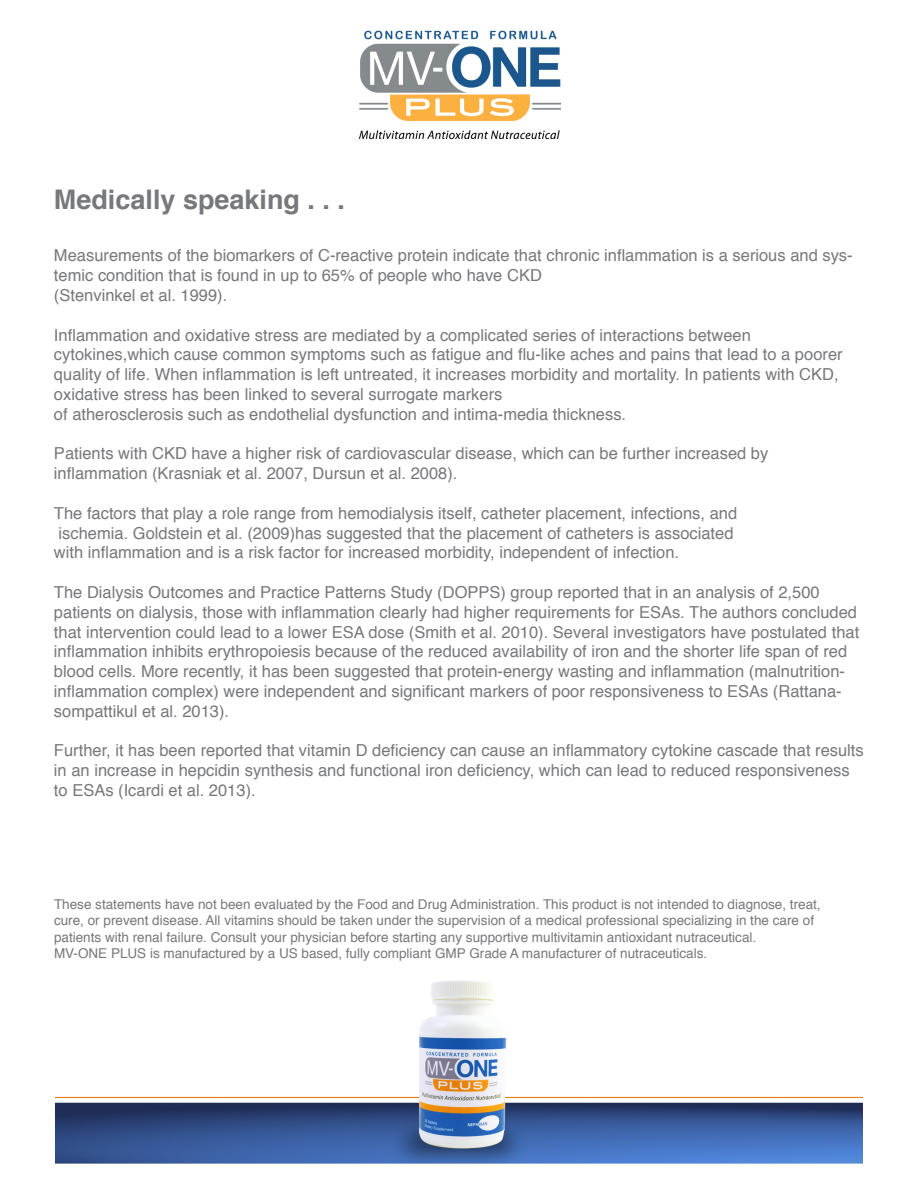
<style>
.page{position:relative;width:918px;height:1188px;background:#fff}
.page>*{position:absolute;margin:0;border:0;box-sizing:border-box;transform-origin:0 0}
.t1{font:700 27px "Helvetica";color:#76787b}
.t2{font:16.5px/19.8px "Helvetica";color:#76787b}
.t3{font:13.5px "Helvetica";color:#76787b}
</style>
<div class="page">
<img style="left:56px;top:980px;width:807px;height:183px">
<img style="left:359px;top:30px;width:201px;height:109px">
<p class="t1" style="left:54px;top:178px;width:293px">Medically speaking . . .</p>
<p class="t2" style="left:54px;top:246px;width:800px">Measurements of the biomarkers of C-reactive protein indicate that chronic inflammation is a serious and sys&shy;temic condition that is found in up to 65% of people who have CKD</p>
<p class="t2" style="left:54px;top:286px;width:175px">(Stenvinkel et al. 1999).</p>
<p class="t2" style="left:54px;top:325px;width:790px">Inflammation and oxidative stress are mediated by a complicated series of interactions between cytokines,which cause common symptoms such as fatigue and flu-like aches and pains that lead to a poorer quality of life. When inflammation is left untreated, it increases morbidity and mortality. In patients with CKD, oxidative stress has been linked to several surrogate markers</p>
<p class="t2" style="left:54px;top:405px;width:574px">of atherosclerosis such as endothelial dysfunction and intima-media thickness.</p>
<p class="t2" style="left:54px;top:444px;width:716px">Patients with CKD have a higher risk of cardiovascular disease, which can be further increased by</p>
<p class="t2" style="left:54px;top:464px;width:405px">inflammation (Krasniak et al. 2007, Dursun et al. 2008).</p>
<p class="t2" style="left:54px;top:504px;width:685px">The factors that play a role range from hemodialysis itself, catheter placement, infections, and</p>
<p class="t2" style="left:59px;top:523px;width:676px">ischemia. Goldstein et al. (2009)has suggested that the placement of catheters is associated</p>
<p class="t2" style="left:54px;top:543px;width:627px">with inflammation and is a risk factor for increased morbidity, independent of infection.</p>
<p class="t2" style="left:54px;top:583px;width:807px">The Dialysis Outcomes and Practice Patterns Study (DOPPS) group reported that in an analysis of 2,500 patients on dialysis, those with inflammation clearly had higher requirements for ESAs. The authors concluded that intervention could lead to a lower ESA dose (Smith et al. 2010). Several investigators have postulated that inflammation inhibits erythropoiesis because of the reduced availability of iron and the shorter life span of red blood cells. More recently, it has been suggested that protein-energy wasting and inflammation (malnutrition&shy;inflammation complex) were independent and significant markers of poor responsiveness to ESAs (Rattana&shy;sompattikul et al. 2013).</p>
<p class="t2" style="left:54px;top:741px;width:811px">Further, it has been reported that vitamin D deficiency can cause an inflammatory cytokine cascade that results in an increase in hepcidin synthesis and functional iron deficiency, which can lead to reduced responsiveness to ESAs (Icardi et al. 2013).</p>
<p class="t3" style="left:54px;top:894px;width:768px">These statements have not been evaluated by the Food and Drug Administration. This product is not intended to diagnose, treat,</p>
<p class="t3" style="left:54px;top:910px;width:762px">cure, or prevent disease. All vitamins should be taken under the supervision of a medical professional specializing in the care of</p>
<p class="t3" style="left:54px;top:926px;width:704px">patients with renal failure. Consult your physician before starting any supportive multivitamin antioxidant nutraceutical.</p>
<p class="t3" style="left:54px;top:943px;width:655px">MV-ONE PLUS is manufactured by a US based, fully compliant GMP Grade A manufacturer of nutraceuticals.</p>
</div>
